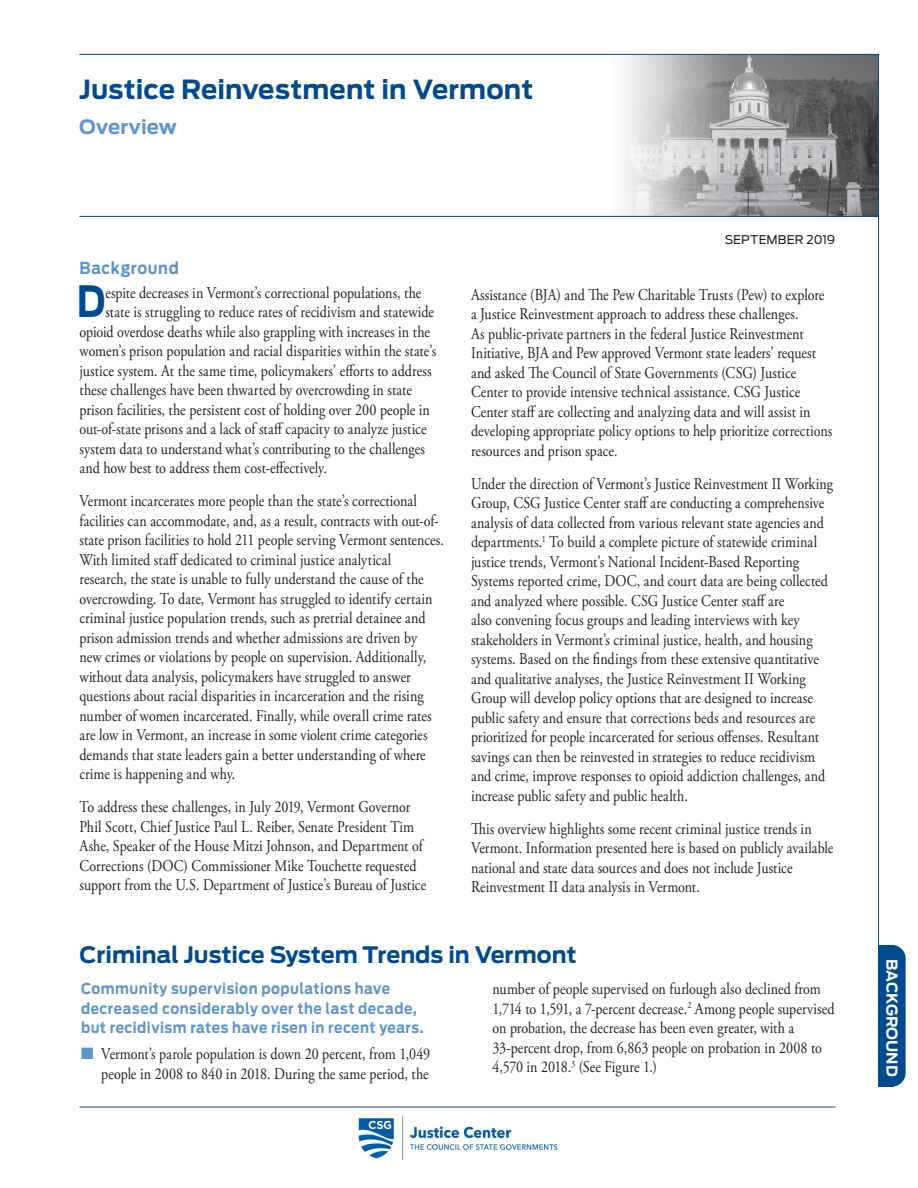
<style>
.page{position:relative;width:918px;height:1188px;background:#fff}
.page>*{position:absolute;margin:0;border:0;box-sizing:border-box;transform-origin:0 0}
.body_text_drop_11_13{font:700 42.75px "Antenna";color:#004a8d;scale:.85 1}
.Big_Blue_Head{font:700 26.25px "Antenna";color:#004a8d}
.dark_blue_head_15_13{font:700 22.5px "Antenna";color:#004a8d}
.Big_Light_Blue_head{font:700 19.5px "Antenna";letter-spacing:.01em;color:#5f95ca}
.body_text_11_13{font:16.5px/19.5px "Adobe Garamond Pro";letter-spacing:.005em;color:#231f20;scale:.85 1}
.body_text_drop_11_13-2{font:16.5px "Adobe Garamond Pro";letter-spacing:.005em;color:#231f20;scale:.85 1}
.bullet_11_13{font:16.5px/19.5px "Adobe Garamond Pro";color:#231f20;text-align:right;scale:.85 1}
.light_blue_subhead_1{font:700 16.5px "Antenna";letter-spacing:.04em;color:#5f95ca;scale:.9 1}
.light_blue_read_out{font:700 15px/19.5px "Antenna";letter-spacing:.035em;color:#5f95ca;scale:.9 1}
.t1{font:700 15px "Antenna";letter-spacing:-.005em;color:#fff}
.body_text{font:12px "Antenna";letter-spacing:.01em;color:#231f20}
.s1{color:#5f95ca}
</style>
<div class="page">
<div style="left:879px;top:945px;width:27px;height:142px;background:#004a8d;border-radius:14px"></div>
<div style="left:879px;top:945px;width:15px;height:142px;background:#004a8d"></div>
<hr style="left:80px;top:1107px;width:756px;height:1px;background:#004a8d">
<img style="left:358px;top:1116px;width:200px;height:44px">
<img style="left:358px;top:55px;width:520px;height:161px">
<hr style="left:878px;top:54px;width:1px;height:1032px;background:#004a8d">
<hr style="left:79px;top:216px;width:800px;height:1px;background:#004a8d">
<hr style="left:79px;top:54px;width:800px;height:1px;background:#004a8d">
<p class="Big_Blue_Head" style="left:79px;top:74px;width:455px">Justice Reinvestment in Vermont</p>
<h2 class="Big_Light_Blue_head" style="left:79px;top:116px;width:99px">Overview</h2>
<h4 class="light_blue_subhead_1" style="left:80px;top:258px;width:112px">Background</h4>
<p class="body_text_drop_11_13" style="left:77px;top:276px;width:35px">D</p>
<p class="body_text_drop_11_13-2" style="left:105px;top:283px;width:373px">espite decreases in Vermont’s correctional populations, the</p>
<p class="body_text_drop_11_13-2" style="left:105px;top:302px;width:388px">state is struggling to reduce rates of recidivism and statewide</p>
<p class="body_text_drop_11_13-2" style="left:80px;top:322px;width:414px">opioid overdose deaths while also grappling with increases in the</p>
<p class="body_text_drop_11_13-2" style="left:80px;top:341px;width:421px">women’s prison population and racial disparities within the state’s</p>
<p class="body_text_drop_11_13-2" style="left:80px;top:361px;width:416px">justice system. At the same time, policymakers’ efforts to address</p>
<p class="body_text_drop_11_13-2" style="left:80px;top:380px;width:393px">these challenges have been thwarted by overcrowding in state</p>
<p class="body_text_drop_11_13-2" style="left:80px;top:400px;width:414px">prison facilities, the persistent cost of holding over 200 people in</p>
<p class="body_text_drop_11_13-2" style="left:80px;top:419px;width:410px">out-of-state prisons and a lack of staff capacity to analyze justice</p>
<p class="body_text_drop_11_13-2" style="left:80px;top:439px;width:408px">system data to understand what’s contributing to the challenges</p>
<p class="body_text_drop_11_13-2" style="left:80px;top:458px;width:293px">and how best to address them cost-effectively.</p>
<p class="body_text_11_13" style="left:80px;top:492px;width:430px">Vermont incarcerates more people than the state’s correctional facilities can accommodate, and, as a result, contracts with out-of&shy;state prison facilities to hold 211 people serving Vermont sentences.<br>With limited staff dedicated to criminal justice analytical<br>research, the state is unable to fully understand the cause of the overcrowding. To date, Vermont has struggled to identify certain criminal justice population trends, such as pretrial detainee and prison admission trends and whether admissions are driven by<br>new crimes or violations by people on supervision. Additionally, without data analysis, policymakers have struggled to answer questions about racial disparities in incarceration and the rising number of women incarcerated. Finally, while overall crime rates are low in Vermont, an increase in some violent crime categories demands that state leaders gain a better understanding of where crime is happening and why.</p>
<p class="body_text_11_13" style="left:80px;top:798px;width:409px">To address these challenges, in July 2019, Vermont Governor Phil Scott, Chief Justice Paul L. Reiber, Senate President Tim Ashe, Speaker of the House Mitzi Johnson, and Department of Corrections (DOC) Commissioner Mike Touchette requested support from the U.S. Department of Justice’s Bureau of Justice</p>
<p class="body_text" style="left:725px;top:233px;width:112px">SEPTEMBER 2019</p>
<p class="body_text_11_13" style="left:471px;top:285px;width:427px">Assistance (BJA) and The Pew Charitable Trusts (Pew) to explore a Justice Reinvestment approach to address these challenges.<br>As public-private partners in the federal Justice Reinvestment Initiative, BJA and Pew approved Vermont state leaders’ request and asked The Council of State Governments (CSG) Justice Center to provide intensive technical assistance. CSG Justice Center staff are collecting and analyzing data and will assist in developing appropriate policy options to help prioritize corrections resources and prison space.</p>
<p class="body_text_11_13" style="left:471px;top:474px;width:428px">Under the direction of Vermont’s Justice Reinvestment II Working Group, CSG Justice Center staff are conducting a comprehensive analysis of data collected from various relevant state agencies and departments.<sup>1</sup> To build a complete picture of statewide criminal justice trends, Vermont’s National Incident-Based Reporting Systems reported crime, DOC, and court data are being collected and analyzed where possible. CSG Justice Center staff are<br>also convening focus groups and leading interviews with key stakeholders in Vermont’s criminal justice, health, and housing systems. Based on the findings from these extensive quantitative and qualitative analyses, the Justice Reinvestment II Working Group will develop policy options that are designed to increase public safety and ensure that corrections beds and resources are prioritized for people incarcerated for serious offenses. Resultant savings can then be reinvested in strategies to reduce recidivism and crime, improve responses to opioid addiction challenges, and increase public safety and public health.</p>
<p class="body_text_11_13" style="left:471px;top:819px;width:428px">This overview highlights some recent criminal justice trends in Vermont. Information presented here is based on publicly available national and state data sources and does not include Justice Reinvestment II data analysis in Vermont.</p>
<h3 class="dark_blue_head_15_13" style="left:80px;top:942px;width:499px">Criminal Justice System Trends in Vermont</h3>
<h5 class="light_blue_read_out" style="left:81px;top:979px;width:383px">Community supervision populations have decreased considerably over the last decade, but recidivism rates have risen in recent years.</h5>
<p class="bullet_11_13" style="left:81px;top:1045px;width:412px"><span class="s1">■</span> Vermont’s parole population is down 20 percent, from 1,049 people in 2008 to 840 in 2018. During the same period, the</p>
<p class="bullet_11_13" style="left:493px;top:980px;width:404px;text-align:left">number of people supervised on furlough also declined from 1,714 to 1,591, a 7-percent decrease.<sup>2</sup> Among people supervised on probation, the decrease has been even greater, with a 33-percent drop, from 6,863 people on probation in 2008 to 4,570 in 2018.<sup>3</sup> (See Figure 1.)</p>
<p class="t1" style="left:901px;top:959px;width:119px;rotate:90deg">BACKGROUND</p>
</div>
